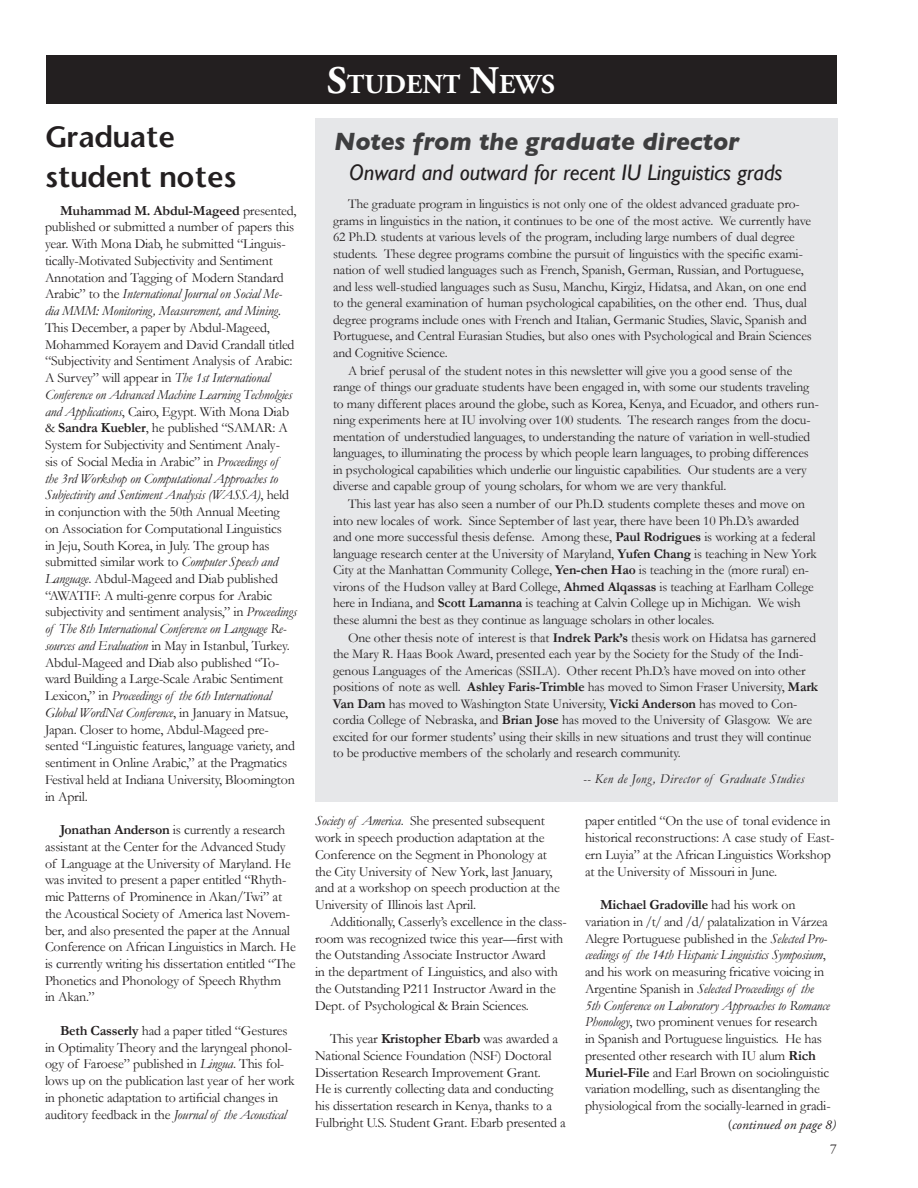
<style>
.page{position:relative;width:918px;height:1188px;background:#fff}
.page>*{position:absolute;margin:0;border:0;box-sizing:border-box;transform-origin:0 0}
.head_18{font:28.5px "Stone Sans Semi Boold";letter-spacing:-.015em;color:#231f20}
.t1{font:700 27.3px "Adobe Garamond Pro";color:#fff}
.kicker{font:italic 700 25.5px "Gill Sans";letter-spacing:-.005em;color:#3e3e3f}
.body_text{font:italic 22.5px "Gill Sans";color:#231f20}
.t2{font:13.95px/16.8px "Garamond";letter-spacing:-.015em;color:#231f20}
.body_text-2{font:13.5px/16.5px "Garamond";letter-spacing:-.01em;color:#231f20}
.body_text-3{font:italic 13.5px "Garamond";letter-spacing:.03em;color:#231f20}
._1st_paragraph{font:italic 13.5px "Adobe Garamond Pro";color:#231f20}
.t3{font:13.5px "Adobe Garamond Pro";color:#231f20}
.s1{font-weight:700}
.s2{font-style:italic}
.s3{font-size:39px}
.s4{font-style:normal}
</style>
<div class="page">
<div style="left:46px;top:55px;width:790px;height:48px;background:#231f20"></div>
<div style="left:315px;top:119px;width:523px;height:683px;background:#e6e7e9"></div>
<p class="head_18" style="left:45px;top:119px;width:132px">Graduate</p>
<p class="head_18" style="left:45px;top:159px;width:193px">student notes</p>
<p class="t2" style="left:45px;top:202px;width:253px;text-indent:15px"><span class="s1">Muhammad M. Abdul-Mageed</span> presented, published or submitted a number of papers this year. With Mona Diab, he submitted “Linguis&shy;tically-Motivated Subjectivity and Sentiment Annotation and Tagging of Modern Standard Arabic” to the <span class="s2">International Journal on Social Me&shy;dia MMM: Monitoring, Measurement, and Mining.<br></span>This December, a paper by Abdul-Mageed, Mohammed Korayem and David Crandall titled “Subjectivity and Sentiment Analysis of Arabic:<br>A Survey” will appear in <span class="s2">The 1st International Conference on Advanced Machine Learning Technolgies and Applications</span>, Cairo, Egypt. With Mona Diab &amp; <span class="s1">Sandra Kuebler</span>, he published “SAMAR: A System for Subjectivity and Sentiment Analy-<br>sis of Social Media in Arabic” in <span class="s2">Proceedings of<br>the 3rd Workshop on Computational Approaches to Subjectivity and Sentiment Analysis (WASSA)</span>, held in conjunction with the 50th Annual Meeting on Association for Computational Linguistics<br>in Jeju, South Korea, in July. The group has submitted similar work to <span class="s2">Computer Speech and Language</span>. Abdul-Mageed and Diab published “AWATIF: A multi-genre corpus for Arabic subjectivity and sentiment analysis,” in <span class="s2">Proceedings of The 8th International Conference on Language Re&shy;sources and Evaluation</span> in May in Istanbul, Turkey.<br>Abdul-Mageed and Diab also published “To&shy;ward Building a Large-Scale Arabic Sentiment Lexicon,” in <span class="s2">Proceedings of the 6th International Global WordNet Conference</span>, in January in Matsue, Japan. Closer to home, Abdul-Mageed pre&shy;sented “Linguistic features, language variety, and sentiment in Online Arabic,” at the Pragmatics Festival held at Indiana University, Bloomington in April.</p>
<p class="t2" style="left:45px;top:821px;width:252px;text-indent:15px"><span class="s1">Jonathan Anderson</span> is currently a research assistant at the Center for the Advanced Study of Language at the University of Maryland. He was invited to present a paper entitled “Rhyth&shy;mic Patterns of Prominence in Akan/Twi” at the Acoustical Society of America last Novem&shy;ber, and also presented the paper at the Annual Conference on African Linguistics in March. He is currently writing his dissertation entitled “The Phonetics and Phonology of Speech Rhythm<br>in Akan.”</p>
<p class="t2" style="left:45px;top:1022px;width:251px;text-indent:15px"><span class="s1">Beth Casserly</span> had a paper titled “Gestures in Optimality Theory and the laryngeal phonol&shy;ogy of Faroese” published in <span class="s2">Lingua</span>. This fol&shy;lows up on the publication last year of her work in phonetic adaptation to artificial changes in auditory feedback in the <span class="s2">Journal of the Acoustical</span></p>
<p class="t1" style="left:327px;top:69px;width:229px"><span class="s3">S</span>TUDENT <span class="s3">N</span>EWS</p>
<p class="kicker" style="left:334px;top:126px;width:407px">Notes from the graduate director</p>
<p class="body_text" style="left:349px;top:160px;width:435px">Onward and outward for recent IU Linguistics grads</p>
<p class="body_text-2" style="left:333px;top:196px;width:480px;text-indent:15px">The graduate program in linguistics is not only one of the oldest advanced graduate pro&shy;grams in linguistics in the nation, it continues to be one of the most active. We currently have 62 Ph.D. students at various levels of the program, including large numbers of dual degree students. These degree programs combine the pursuit of linguistics with the specific exami&shy;nation of well studied languages such as French, Spanish, German, Russian, and Portuguese, and less well-studied languages such as Susu, Manchu, Kirgiz, Hidatsa, and Akan, on one end to the general examination of human psychological capabilities, on the other end. Thus, dual degree programs include ones with French and Italian, Germanic Studies, Slavic, Spanish and Portuguese, and Central Eurasian Studies, but also ones with Psychological and Brain Sciences and Cognitive Science.</p>
<p class="body_text-2" style="left:333px;top:362px;width:487px;text-indent:15px">A brief perusal of the student notes in this newsletter will give you a good sense of the range of things our graduate students have been engaged in, with some our students traveling to many different places around the globe, such as Korea, Kenya, and Ecuador, and others run&shy;ning experiments here at IU involving over 100 students. The research ranges from the docu&shy;mentation of understudied languages, to understanding the nature of variation in well-studied languages, to illuminating the process by which people learn languages, to probing differences in psychological capabilities which underlie our linguistic capabilities. Our students are a very diverse and capable group of young scholars, for whom we are very thankful.</p>
<p class="body_text-2" style="left:333px;top:496px;width:485px;text-indent:15px">This last year has also seen a number of our Ph.D. students complete theses and move on into new locales of work. Since September of last year, there have been 10 Ph.D.’s awarded and one more successful thesis defense. Among these, <span class="s1">Paul Rodrigues</span> is working at a federal language research center at the University of Maryland, <span class="s1">Yufen Chang</span> is teaching in New York City at the Manhattan Community College, <span class="s1">Yen-chen Hao</span> is teaching in the (more rural) en&shy;virons of the Hudson valley at Bard College, <span class="s1">Ahmed Alqassas</span> is teaching at Earlham College here in Indiana, and <span class="s1">Scott Lamanna</span> is teaching at Calvin College up in Michigan. We wish these alumni the best as they continue as language scholars in other locales.</p>
<p class="body_text-2" style="left:333px;top:629px;width:487px;text-indent:15px">One other thesis note of interest is that <span class="s1">Indrek Park’s</span> thesis work on Hidatsa has garnered the Mary R. Haas Book Award, presented each year by the Society for the Study of the Indi&shy;genous Languages of the Americas (SSILA). Other recent Ph.D.’s have moved on into other positions of note as well. <span class="s1">Ashley Faris-Trimble</span> has moved to Simon Fraser University, <span class="s1">Mark Van Dam</span> has moved to Washington State University, <span class="s1">Vicki Anderson</span> has moved to Con&shy;cordia College of Nebraska, and <span class="s1">Brian Jose</span> has moved to the University of Glasgow. We are excited for our former students’ using their skills in new situations and trust they will continue to be productive members of the scholarly and research community.</p>
<p class="body_text-3" style="left:583px;top:770px;width:223px">-- Ken de Jong, Director of Graduate Studies</p>
<p class="t2" style="left:315px;top:812px;width:246px"><span class="s2">Society of America</span>. She presented subsequent work in speech production adaptation at the Conference on the Segment in Phonology at the City University of New York, last January, and at a workshop on speech production at the University of Illinois last April.</p>
<p class="t2" style="left:315px;top:913px;width:254px;text-indent:15px">Additionally, Casserly’s excellence in the class&shy;room was recognized twice this year—first with the Outstanding Associate Instructor Award<br>in the department of Linguistics, and also with the Outstanding P211 Instructor Award in the Dept. of Psychological &amp; Brain Sciences.</p>
<p class="t2" style="left:315px;top:1030px;width:252px;text-indent:15px">This year <span class="s1">Kristopher Ebarb</span> was awarded a National Science Foundation (NSF) Doctoral Dissertation Research Improvement Grant.<br>He is currently collecting data and conducting his dissertation research in Kenya, thanks to a Fulbright U.S. Student Grant. Ebarb presented a</p>
<p class="t2" style="left:585px;top:812px;width:251px">paper entitled “On the use of tonal evidence in historical reconstructions: A case study of East&shy;ern Luyia” at the African Linguistics Workshop at the University of Missouri in June.</p>
<p class="t2" style="left:585px;top:896px;width:247px;text-indent:15px"><span class="s1">Michael Gradoville</span> had his work on variation in /t/ and /d/ palatalization in Várzea Alegre Portuguese published in the <span class="s2">Selected Pro&shy;ceedings of the 14th Hispanic Linguistics Symposium</span>, and his work on measuring fricative voicing in Argentine Spanish in <span class="s2">Selected Proceedings of the 5th Conference on Laboratory Approaches to Romance Phonology</span>, two prominent venues for research in Spanish and Portuguese linguistics. He has presented other research with IU alum <span class="s1">Rich Muriel-File</span> and Earl Brown on sociolinguistic variation modelling, such as disentangling the physiological from the socially-learned in gradi-</p>
<p class="_1st_paragraph" style="left:728px;top:1116px;width:110px"><span class="s4">(</span>continued on page 8)</p>
<p class="t3" style="left:830px;top:1140px;width:8px">7</p>
</div>
